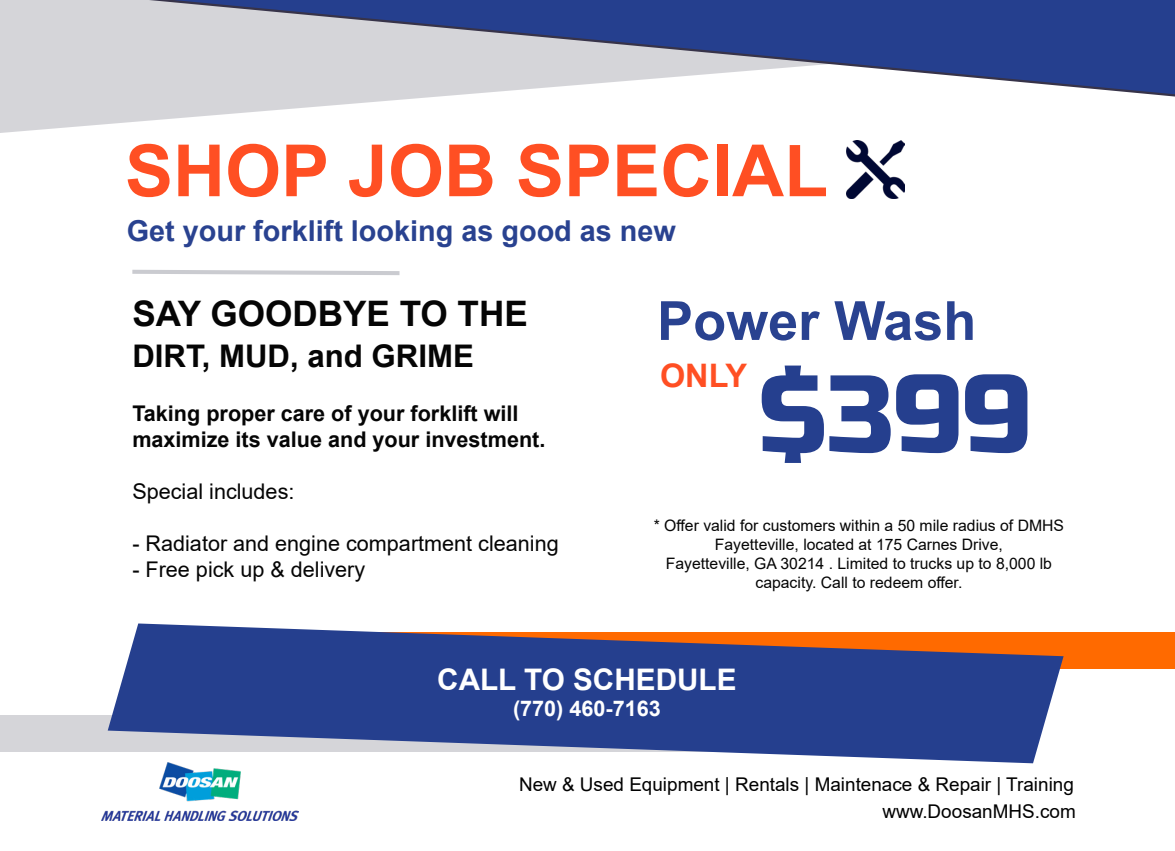
<style>
.page{position:relative;width:1175px;height:851px;background:#fff}
.page>*{position:absolute;margin:0;border:0;box-sizing:border-box;transform-origin:0 0}
.t1{font:109.35px "Russo One";color:#253f8e}
.t2{font:700 72px "Arial";color:#ff4f23}
.t3{font:700 54px "Arial";color:#294290}
.t4{font:700 35.1px "Arial";color:#050505}
.t5{font:700 32.4px "Arial";color:#ff4f23}
.t6{font:700 31.28px "Arial";color:#050505}
.t7{font:700 29.7px "Arial";color:#fff}
.t8{font:700 28.8px "Arial";color:#294290}
.t9{font:21.6px "Arial";color:#050505}
.t10{font:700 21.6px "Arial";color:#050505}
.t11{font:700 21.6px "Arial";color:#fff}
.t12{font:18.9px "Arial";color:#000}
.t13{font:15.75px/18.9px "Arial";color:#050505;text-align:center}
</style>
<div class="page">
<svg style="left:0;top:0;width:1174px;height:141px"></svg>
<img style="left:846px;top:141px;width:59px;height:58px">
<svg style="left:132px;top:269px;width:268px;height:6px"></svg>
<div style="left:347px;top:632px;width:827px;height:37px;background:#ff6a00"></div>
<div style="left:0;top:715px;width:1023px;height:37px;background:#d5d5d9"></div>
<svg style="left:108px;top:623px;width:955px;height:140px;fill:#253f8e"></svg>
<img style="left:101px;top:762px;width:197px;height:58px">
<p class="t2" style="left:125px;top:120px;width:704px">SHOP JOB SPECIAL</p>
<p class="t8" style="left:127px;top:211px;width:550px">Get your forklift looking as good as new</p>
<p class="t4" style="left:132px;top:289px;width:397px">SAY GOODBYE TO THE</p>
<p class="t6" style="left:132px;top:334px;width:343px">DIRT, MUD, and GRIME</p>
<p class="t10" style="left:132px;top:398px;width:388px">Taking proper care of your forklift will</p>
<p class="t10" style="left:132px;top:424px;width:414px">maximize its value and your investment.</p>
<p class="t9" style="left:132px;top:476px;width:164px">Special includes:</p>
<p class="t9" style="left:132px;top:528px;width:428px">- Radiator and engine compartment cleaning</p>
<p class="t9" style="left:132px;top:554px;width:234px">- Free pick up &amp; delivery</p>
<p class="t3" style="left:657px;top:283px;width:321px">Power Wash</p>
<p class="t1" style="left:758px;top:350px;width:275px">$399</p>
<p class="t5" style="left:660px;top:352px;width:89px">ONLY</p>
<p class="t13" style="left:654px;top:516px;width:412px">* Offer valid for customers within a 50 mile radius of DMHS<br>Fayetteville, located at 175 Carnes Drive,</p>
<p class="t13" style="left:666px;top:554px;width:388px">Fayetteville, GA 30214 . Limited to trucks up to 8,000 lb capacity. Call to redeem offer.</p>
<p class="t7" style="left:437px;top:658px;width:301px">CALL TO SCHEDULE</p>
<p class="t11" style="left:513px;top:693px;width:149px">(770) 460-7163</p>
<p class="t12" style="left:519px;top:771px;width:556px">New &amp; Used Equipment | Rentals | Maintenace &amp; Repair | Training</p>
<p class="t12" style="left:882px;top:798px;width:195px">www.DoosanMHS.com</p>
</div>
